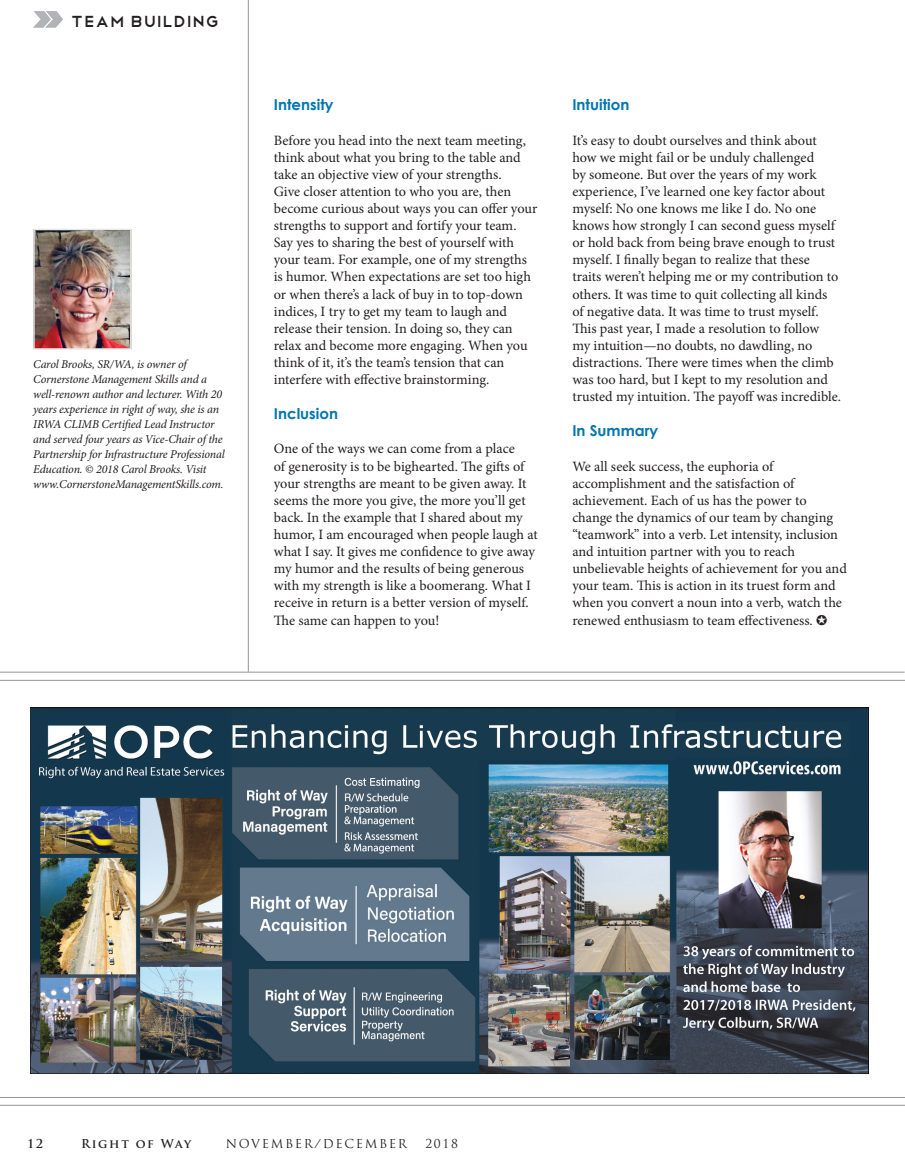
<style>
.page{position:relative;width:905px;height:1175px;background:#fff}
.page>*{position:absolute;margin:0;border:0;box-sizing:border-box;transform-origin:0 0}
.t1{font:21px "Telegrafico";letter-spacing:.025em;color:#231f20}
.BodyCopy{font:700 15px "Century Gothic";color:#0076b1}
.BodyCopy-2{font:14.25px/17.1px "Minion Pro";letter-spacing:-.005em;color:#231f20}
.t2{font:italic 12px/15px "Minion Pro";letter-spacing:-.015em;color:#231f20}
.t3{font:12px "Trajan Pro";letter-spacing:.14em;color:#231f20}
.t4{font:700 12px "Trajan Pro";letter-spacing:.135em;color:#231f20}
</style>
<div class="page">
<hr style="left:0;top:680px;width:904px;height:1px;background:#939598">
<hr style="left:0;top:671px;width:904px;height:1px;background:#939598">
<svg style="left:34px;top:11px;width:29px;height:16px"></svg>
<hr style="left:248px;top:0;width:1px;height:671px;background:#939598">
<img style="left:36px;top:232px;width:93px;height:115px">
<div style="left:33px;top:229px;width:99px;height:121px;border:2px solid #e6e7e9"></div>
<img style="left:31px;top:707px;width:837px;height:366px">
<hr style="left:0;top:1104px;width:904px;height:1px;background:#939598">
<hr style="left:0;top:1097px;width:904px;height:1px;background:#939598">
<p class="t1" style="left:71px;top:7px;width:149px">team building</p>
<p class="t2" style="left:33px;top:356px;width:193px">Carol Brooks, SR/WA, is owner of Cornerstone Management Skills and a well-renown author and lecturer. With 20 years experience in right of way, she is an IRWA CLIMB Certified Lead Instructor and served four years as Vice-Chair of the Partnership for Infrastructure Professional Education. © 2018 Carol Brooks. Visit www.CornerstoneManagementSkills.com.</p>
<p class="BodyCopy" style="left:274px;top:95px;width:61px">Intensity</p>
<p class="BodyCopy-2" style="left:274px;top:132px;width:265px">Before you head into the next team meeting, think about what you bring to the table and take an objective view of your strengths.<br>Give closer attention to who you are, then become curious about ways you can offer your strengths to support and fortify your team.<br>Say yes to sharing the best of yourself with your team. For example, one of my strengths is humor. When expectations are set too high or when there’s a lack of buy in to top-down indices, I try to get my team to laugh and release their tension. In doing so, they can relax and become more engaging. When you think of it, it’s the team’s tension that can interfere with effective brainstorming.</p>
<p class="BodyCopy" style="left:274px;top:404px;width:66px">Inclusion</p>
<p class="BodyCopy-2" style="left:274px;top:440px;width:265px">One of the ways we can come from a place<br>of generosity is to be bighearted. The gifts of your strengths are meant to be given away. It seems the more you give, the more you’ll get back. In the example that I shared about my humor, I am encouraged when people laugh at what I say. It gives me confidence to give away my humor and the results of being generous with my strength is like a boomerang. What I receive in return is a better version of myself.<br>The same can happen to you!</p>
<p class="BodyCopy" style="left:572px;top:95px;width:58px">Intuition</p>
<p class="BodyCopy-2" style="left:572px;top:132px;width:270px">It’s easy to doubt ourselves and think about how we might fail or be unduly challenged<br>by someone. But over the years of my work experience, I’ve learned one key factor about myself: No one knows me like I do. No one knows how strongly I can second guess myself or hold back from being brave enough to trust myself. I finally began to realize that these traits weren’t helping me or my contribution to others. It was time to quit collecting all kinds of negative data. It was time to trust myself.<br>This past year, I made a resolution to follow<br>my intuition—no doubts, no dawdling, no distractions. There were times when the climb was too hard, but I kept to my resolution and trusted my intuition. The payoff was incredible.</p>
<p class="BodyCopy" style="left:572px;top:421px;width:87px">In Summary</p>
<p class="BodyCopy-2" style="left:572px;top:457px;width:276px">We all seek success, the euphoria of accomplishment and the satisfaction of achievement. Each of us has the power to change the dynamics of our team by changing “teamwork” into a verb. Let intensity, inclusion and intuition partner with you to reach unbelievable heights of achievement for you and your team. This is action in its truest form and when you convert a noun into a verb, watch the renewed enthusiasm to team effectiveness.</p>
<p class="t4" style="left:27px;top:1136px;width:18px">12</p>
<p class="t4" style="left:81px;top:1136px;width:112px">Right of Way</p>
<p class="t3" style="left:226px;top:1135px;width:182px">NOVEMBER/DECEMBER</p>
<p class="t3" style="left:425px;top:1135px;width:34px">2018</p>
</div>
